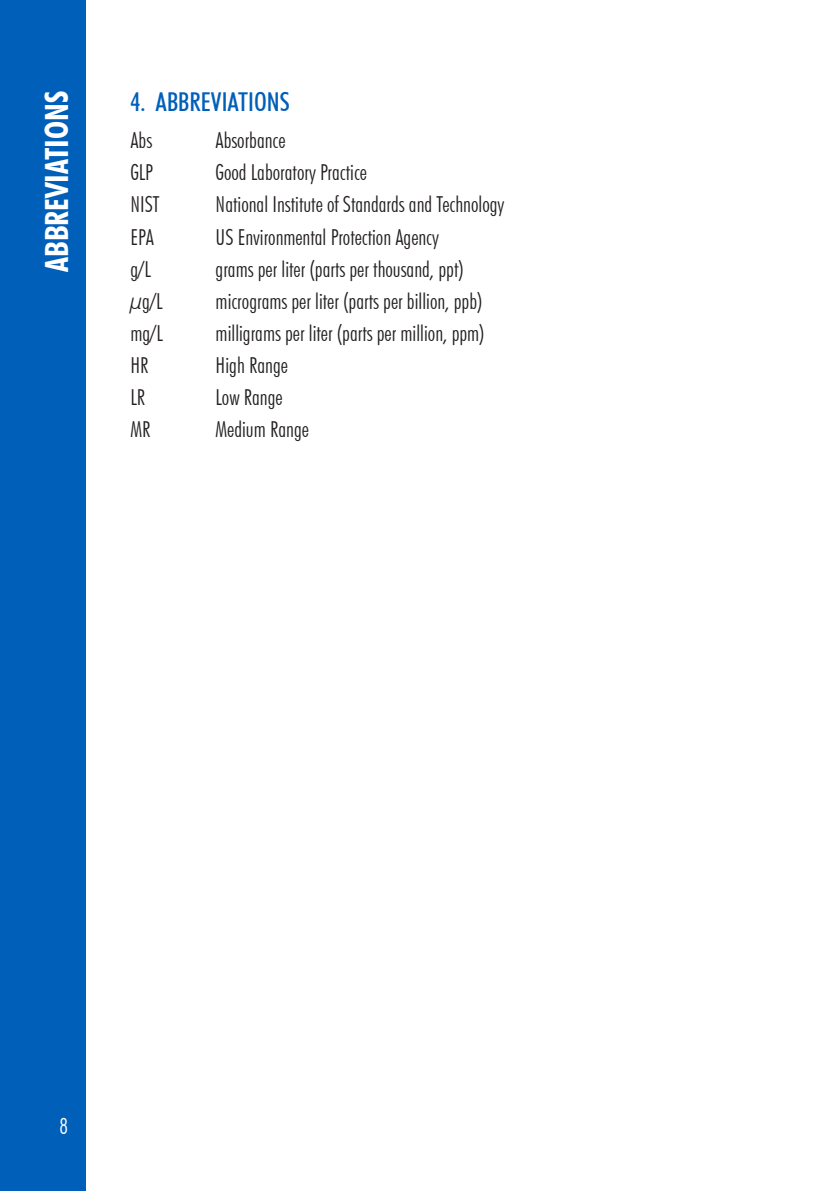
<style>
.page{position:relative;width:840px;height:1191px;background:#fff}
.page>*{position:absolute;margin:0;border:0;box-sizing:border-box;transform-origin:0 0}
.t1{font:700 condensed 32px "Futura BT";color:#fff}
.t2{font:500 condensed 26px "Futura BT";color:#005fb9}
.t3{font:300 condensed 22px "Futura BT";color:#231f20}
.t4{font:300 condensed 22px "Futura BT";color:#fff}
</style>
<div class="page">
<div style="left:0;top:0;width:85px;height:1191px;background:#005fb9"></div>
<h1 class="t1" style="left:37px;top:272px;width:182px;rotate:-90deg">ABBREVIATIONS</h1>
<p class="t2" style="left:130px;top:85px;width:161px">4. ABBREVIATIONS</p>
<p class="t3" style="left:130px;top:127px;width:23px">Abs</p>
<p class="t3" style="left:215px;top:127px;width:71px">Absorbance</p>
<p class="t3" style="left:130px;top:159px;width:24px">GLP</p>
<p class="t3" style="left:215px;top:159px;width:153px">Good Laboratory Practice</p>
<p class="t3" style="left:130px;top:191px;width:30px">NIST</p>
<p class="t3" style="left:215px;top:191px;width:290px">National Institute of Standards and Technology</p>
<p class="t3" style="left:130px;top:223px;width:25px">EPA</p>
<p class="t3" style="left:215px;top:223px;width:224px">US Environmental Protection Agency</p>
<p class="t3" style="left:130px;top:255px;width:22px">g/L</p>
<p class="t3" style="left:215px;top:255px;width:249px">grams per liter (parts per thousand, ppt)</p>
<p class="t3" style="left:130px;top:287px;width:33px">µg/L</p>
<p class="t3" style="left:215px;top:287px;width:268px">micrograms per liter (parts per billion, ppb)</p>
<p class="t3" style="left:130px;top:319px;width:34px">mg/L</p>
<p class="t3" style="left:215px;top:319px;width:270px">milligrams per liter (parts per million, ppm)</p>
<p class="t3" style="left:130px;top:352px;width:20px">HR</p>
<p class="t3" style="left:215px;top:352px;width:74px">High Range</p>
<p class="t3" style="left:130px;top:384px;width:16px">LR</p>
<p class="t3" style="left:215px;top:384px;width:68px">Low Range</p>
<p class="t3" style="left:130px;top:416px;width:22px">MR</p>
<p class="t3" style="left:215px;top:416px;width:95px">Medium Range</p>
<p class="t4" style="left:59px;top:1113px;width:10px">8</p>
</div>
